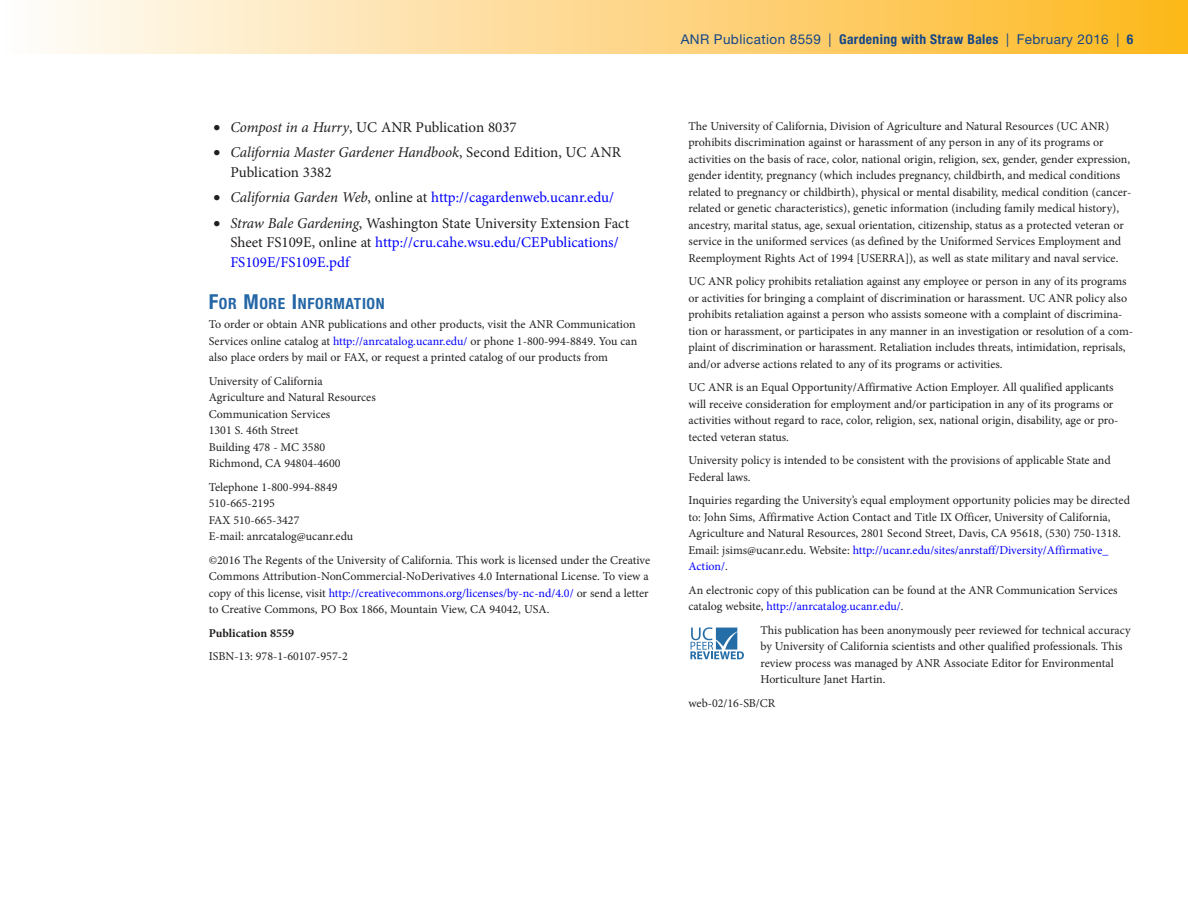
<style>
.page{position:relative;width:1188px;height:918px;background:#fff}
.page>*{position:absolute;margin:0;border:0;box-sizing:border-box;transform-origin:0 0}
.t1{font:700 condensed 15.45px "Helvetica Neue LT Std";letter-spacing:.04em;color:#2466a6}
.t2{font:15px/19.8px "Minion Pro";color:#231f20}
.t3{font:15px "Minion Pro";letter-spacing:-.005em;color:#00f}
.t4{font:13.5px "Helvetica Neue LT Std";letter-spacing:.03em;color:#144687}
.Back_Matter{font:12px/16.5px "Minion Pro";color:#231f20}
.Back_Matter-2{font:700 12px "Minion Pro";color:#231f20}
.s1{font-style:italic}
.s2{color:#231f20}
.s3{font-style:italic;color:#231f20}
.s4{color:#00f}
.s5{font-size:20.7px}
.s6{font-weight:700;font-stretch:condensed}
</style>
<div class="page">
<div style="left:0;top:0;width:1188px;height:54px;background:linear-gradient(to right,#fefcfd,#feb720)"></div>
<svg style="left:690px;top:627px;width:54px;height:32px"></svg>
<p class="t2" style="left:214px;top:117px;width:305px">• <span class="s1">Compost in a Hurry</span>, UC ANR Publication 8037</p>
<p class="t2" style="left:230px;top:143px;width:392px;text-indent:-17px">• <span class="s1">California Master Gardener Handbook</span>, Second Edition, UC ANR<br>Publication 3382</p>
<p class="t3" style="left:214px;top:187px;width:402px"><span class="s2">•</span> <span class="s3">California Garden Web</span><span class="s2">, online at</span> http://cagardenweb.ucanr.edu/</p>
<p class="t2" style="left:230px;top:213px;width:400px;text-indent:-17px">• <span class="s1">Straw Bale Gardening</span>, Washington State University Extension Fact<br>Sheet FS109E, online at <span class="s4">http://cru.cahe.wsu.edu/CEPublications/<br>FS109E/FS109E.pdf</span></p>
<h2 class="t1" style="left:209px;top:294px;width:177px"><span class="s5">F</span>OR <span class="s5">M</span>ORE <span class="s5">I</span>NFORMATION</h2>
<p class="Back_Matter" style="left:209px;top:316px;width:430px">To order or obtain ANR publications and other products, visit the ANR Communication<br>Services online catalog at <span class="s4">http://anrcatalog.ucanr.edu/</span> or phone 1-800-994-8849. You can also place orders by mail or FAX, or request a printed catalog of our products from</p>
<p class="Back_Matter" style="left:209px;top:373px;width:169px">University of California<br>Agriculture and Natural Resources<br>Communication Services<br>1301 S. 46th Street<br>Building 478 - MC 3580<br>Richmond, CA 94804-4600</p>
<p class="Back_Matter" style="left:209px;top:479px;width:146px">Telephone 1-800-994-8849<br>510-665-2195<br>FAX 510-665-3427<br>E-mail: anrcatalog@ucanr.edu</p>
<p class="Back_Matter" style="left:209px;top:552px;width:443px">©2016 The Regents of the University of California. This work is licensed under the Creative Commons Attribution-NonCommercial-NoDerivatives 4.0 International License. To view a copy of this license, visit <span class="s4">http://creativecommons.org/licenses/by-nc-nd/4.0/</span> or send a letter to Creative Commons, PO Box 1866, Mountain View, CA 94042, USA.</p>
<p class="Back_Matter-2" style="left:209px;top:625px;width:87px">Publication 8559</p>
<p class="Back_Matter" style="left:209px;top:648px;width:141px">ISBN-13: 978-1-60107-957-2</p>
<p class="t4" style="left:681px;top:31px;width:454px">ANR Publication 8559 | <span class="s6">Gardening with Straw Bales</span> | February 2016 | <span class="s6">6</span></p>
<p class="Back_Matter" style="left:688px;top:118px;width:444px">The University of California, Division of Agriculture and Natural Resources (UC ANR) prohibits discrimination against or harassment of any person in any of its programs or activities on the basis of race, color, national origin, religion, sex, gender, gender expression, gender identity, pregnancy (which includes pregnancy, childbirth, and medical conditions related to pregnancy or childbirth), physical or mental disability, medical condition (cancer&shy;related or genetic characteristics), genetic information (including family medical history), ancestry, marital status, age, sexual orientation, citizenship, status as a protected veteran or service in the uniformed services (as defined by the Uniformed Services Employment and Reemployment Rights Act of 1994 [USERRA]), as well as state military and naval service.</p>
<p class="Back_Matter" style="left:688px;top:273px;width:446px">UC ANR policy prohibits retaliation against any employee or person in any of its programs or activities for bringing a complaint of discrimination or harassment. UC ANR policy also prohibits retaliation against a person who assists someone with a complaint of discrimina&shy;tion or harassment, or participates in any manner in an investigation or resolution of a com&shy;plaint of discrimination or harassment. Retaliation includes threats, intimidation, reprisals, and/or adverse actions related to any of its programs or activities.</p>
<p class="Back_Matter" style="left:688px;top:379px;width:431px">UC ANR is an Equal Opportunity/Affirmative Action Employer. All qualified applicants will receive consideration for employment and/or participation in any of its programs or activities without regard to race, color, religion, sex, national origin, disability, age or pro&shy;tected veteran status.</p>
<p class="Back_Matter" style="left:688px;top:452px;width:424px">University policy is intended to be consistent with the provisions of applicable State and<br>Federal laws.</p>
<p class="Back_Matter" style="left:688px;top:492px;width:443px">Inquiries regarding the University’s equal employment opportunity policies may be directed to: John Sims, Affirmative Action Contact and Title IX Officer, University of California, Agriculture and Natural Resources, 2801 Second Street, Davis, CA 95618, (530) 750-1318.<br>Email: jsims@ucanr.edu. Website: <span class="s4">http://ucanr.edu/sites/anrstaff/Diversity/Affirmative_ Action/</span>.</p>
<p class="Back_Matter" style="left:688px;top:582px;width:431px">An electronic copy of this publication can be found at the ANR Communication Services catalog website, <span class="s4">http://anrcatalog.ucanr.edu/</span>.</p>
<p class="Back_Matter" style="left:760px;top:622px;width:372px">This publication has been anonymously peer reviewed for technical accuracy by University of California scientists and other qualified professionals. This review process was managed by ANR Associate Editor for Environmental Horticulture Janet Hartin.</p>
<p class="Back_Matter" style="left:688px;top:695px;width:88px">web-02/16-SB/CR</p>
</div>
